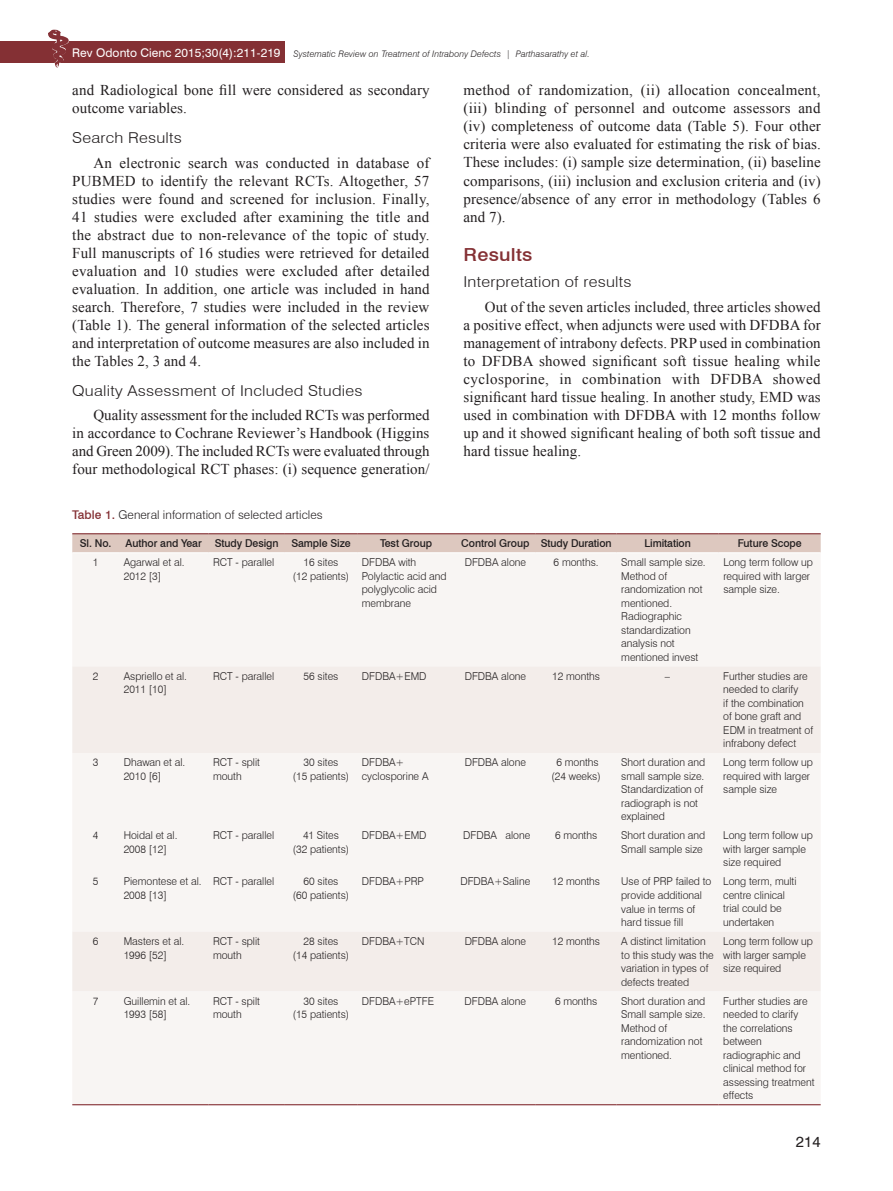
<style>
.page{position:relative;width:893px;height:1191px;background:#fff}
.page>*{position:absolute;margin:0;border:0;box-sizing:border-box;transform-origin:0 0}
.t1{font:500 18px "Swiss 721 BT";letter-spacing:.015em;color:#843034;scale:1.1 1}
.t2{font:15px/18px "Times New Roman";letter-spacing:.005em;color:#231f20;text-align:justify}
.t3{font:300 15px "Swiss 721 BT";letter-spacing:.015em;color:#231f20;scale:1.1 1}
.t4{font:15px "Swiss 721 BT";color:#231f20}
.t5{font:300 12px "Swiss 721 BT";letter-spacing:.005em;color:#231f20}
.t6{font:300 10.8px/13.5px "Swiss 721 BT";color:#231f20}
.t7{font:500 10.8px "Swiss 721 BT";letter-spacing:-.005em;color:#231f20}
.t8{font:italic 300 9px "Swiss 721 BT";letter-spacing:.01em;color:#231f20}
.s1{font-weight:400;font-style:normal;font-size:12px;color:#fff}
.s2{font-weight:500;color:#843034}
</style>
<div class="page">
<div style="left:0;top:41px;width:285px;height:22px;background:#843034"></div>
<img style="left:48px;top:30px;width:21px;height:37px">
<div style="left:72px;top:534px;width:749px;height:18px;background:#ddc8bf"></div>
<div style="left:73px;top:554px;width:747px;height:550px;background:#f8f5f3"></div>
<svg style="left:72px;top:666px;width:749px;height:325px;fill:#f8f5f3"></svg>
<hr style="left:72px;top:533px;width:47px;height:1px;background:#843034">
<hr style="left:119px;top:533px;width:89px;height:1px;background:#843034">
<hr style="left:208px;top:533px;width:77px;height:1px;background:#843034">
<hr style="left:285px;top:533px;width:72px;height:1px;background:#843034">
<hr style="left:357px;top:533px;width:98px;height:1px;background:#843034">
<hr style="left:455px;top:533px;width:81px;height:1px;background:#843034">
<hr style="left:536px;top:533px;width:81px;height:1px;background:#843034">
<hr style="left:617px;top:533px;width:102px;height:1px;background:#843034">
<hr style="left:719px;top:533px;width:102px;height:1px;background:#843034">
<hr style="left:72px;top:1104px;width:47px;height:1px;background:#843034">
<hr style="left:119px;top:1104px;width:89px;height:1px;background:#843034">
<hr style="left:208px;top:1104px;width:77px;height:1px;background:#843034">
<hr style="left:285px;top:1104px;width:72px;height:1px;background:#843034">
<hr style="left:357px;top:1104px;width:98px;height:1px;background:#843034">
<hr style="left:455px;top:1104px;width:81px;height:1px;background:#843034">
<hr style="left:536px;top:1104px;width:81px;height:1px;background:#843034">
<hr style="left:617px;top:1104px;width:102px;height:1px;background:#843034">
<hr style="left:719px;top:1104px;width:102px;height:1px;background:#843034">
<p class="t8" style="left:72px;top:48px;width:519px"><span class="s1">Rev Odonto Cienc 2015;30(4):211-219</span> Systematic Review on Treatment of Intrabony Defects | Parthasarathy et al.</p>
<p class="t2" style="left:72px;top:81px;width:359px">and Radiological bone fill were considered as secondary outcome variables.</p>
<p class="t3" style="left:72px;top:129px;width:101px">Search Results</p>
<p class="t2" style="left:72px;top:153px;width:359px;text-indent:21px">An electronic search was conducted in database of PUBMED to identify the relevant RCTs. Altogether, 57 studies were found and screened for inclusion. Finally, 41 studies were excluded after examining the title and the abstract due to non-relevance of the topic of study.<br>Full manuscripts of 16 studies were retrieved for detailed evaluation and 10 studies were excluded after detailed evaluation. In addition, one article was included in hand search. Therefore, 7 studies were included in the review (Table 1). The general information of the selected articles and interpretation of outcome measures are also included in the Tables 2, 3 and 4.</p>
<p class="t3" style="left:72px;top:381px;width:265px">Quality Assessment of Included Studies</p>
<p class="t2" style="left:72px;top:406px;width:359px;text-indent:21px">Quality assessment for the included RCTs was performed in accordance to Cochrane Reviewer’s Handbook (Higgins and Green 2009). The included RCTs were evaluated through four methodological RCT phases: (i) sequence generation/</p>
<p class="t2" style="left:463px;top:81px;width:359px">method of randomization, (ii) allocation concealment, (iii) blinding of personnel and outcome assessors and (iv) completeness of outcome data (Table 5). Four other criteria were also evaluated for estimating the risk of bias.<br>These includes: (i) sample size determination, (ii) baseline comparisons, (iii) inclusion and exclusion criteria and (iv) presence/absence of any error in methodology (Tables 6 and 7).</p>
<p class="t1" style="left:463px;top:243px;width:64px">Results</p>
<p class="t3" style="left:463px;top:273px;width:154px">Interpretation of results</p>
<p class="t2" style="left:463px;top:297px;width:359px;text-indent:21px">Out of the seven articles included, three articles showed a positive effect, when adjuncts were used with DFDBA for management of intrabony defects. PRP used in combination to DFDBA showed significant soft tissue healing while cyclosporine, in combination with DFDBA showed significant hard tissue healing. In another study, EMD was used in combination with DFDBA with 12 months follow up and it showed significant healing of both soft tissue and hard tissue healing.</p>
<p class="t5" style="left:72px;top:507px;width:252px"><span class="s2">Table 1.</span> General information of selected articles</p>
<p class="t7" style="left:80px;top:537px;width:33px">Sl. No.</p>
<p class="t7" style="left:126px;top:537px;width:227px">Author and Year Study Design Sample Size</p>
<p class="t7" style="left:380px;top:537px;width:53px">Test Group</p>
<p class="t7" style="left:461px;top:537px;width:152px">Control Group Study Duration</p>
<p class="t7" style="left:644px;top:537px;width:48px">Limitation</p>
<p class="t7" style="left:738px;top:537px;width:65px">Future Scope</p>
<p class="t6" style="left:93px;top:555px;width:7px">1</p>
<p class="t6" style="left:124px;top:555px;width:62px">Agarwal et al.<br>2012 [3]</p>
<p class="t6" style="left:213px;top:555px;width:63px">RCT - parallel</p>
<p class="t6" style="left:293px;top:555px;width:58px;text-align:center">16 sites<br>(12 patients)</p>
<p class="t6" style="left:362px;top:555px;width:86px">DFDBA with<br>Polylactic acid and polyglycolic acid membrane</p>
<p class="t6" style="left:465px;top:555px;width:63px">DFDBA alone</p>
<p class="t6" style="left:554px;top:555px;width:47px">6 months.</p>
<p class="t6" style="left:621px;top:555px;width:86px">Small sample size.<br>Method of randomization not mentioned.<br>Radiographic standardization analysis not mentioned invest</p>
<p class="t6" style="left:723px;top:555px;width:91px">Long term follow up required with larger sample size.</p>
<p class="t6" style="left:93px;top:669px;width:7px">2</p>
<p class="t6" style="left:124px;top:669px;width:65px">Aspriello et al.<br>2011 [10]</p>
<p class="t6" style="left:213px;top:669px;width:63px">RCT - parallel</p>
<p class="t6" style="left:304px;top:669px;width:36px">56 sites</p>
<p class="t6" style="left:362px;top:669px;width:66px">DFDBA+EMD</p>
<p class="t6" style="left:465px;top:669px;width:63px">DFDBA alone</p>
<p class="t6" style="left:552px;top:669px;width:49px">12 months</p>
<p class="t6" style="left:665px;top:669px;width:7px">–</p>
<p class="t6" style="left:723px;top:669px;width:91px">Further studies are needed to clarify<br>if the combination of bone graft and<br>EDM in treatment of infrabony defect</p>
<p class="t6" style="left:93px;top:755px;width:7px">3</p>
<p class="t6" style="left:124px;top:755px;width:63px">Dhawan et al.<br>2010 [6]</p>
<p class="t6" style="left:213px;top:755px;width:49px">RCT - split mouth</p>
<p class="t6" style="left:293px;top:755px;width:58px;text-align:center">30 sites<br>(15 patients)</p>
<p class="t6" style="left:362px;top:755px;width:68px">DFDBA+ cyclosporine A</p>
<p class="t6" style="left:465px;top:755px;width:63px">DFDBA alone</p>
<p class="t6" style="left:552px;top:755px;width:51px;text-align:center">6 months (24 weeks)</p>
<p class="t6" style="left:621px;top:755px;width:85px">Short duration and small sample size.<br>Standardization of radiograph is not explained</p>
<p class="t6" style="left:723px;top:755px;width:91px">Long term follow up required with larger sample size</p>
<p class="t6" style="left:93px;top:828px;width:7px">4</p>
<p class="t6" style="left:124px;top:828px;width:55px">Hoidal et al.<br>2008 [12]</p>
<p class="t6" style="left:213px;top:828px;width:63px">RCT - parallel</p>
<p class="t6" style="left:293px;top:828px;width:58px;text-align:center">41 Sites<br>(32 patients)</p>
<p class="t6" style="left:362px;top:828px;width:66px">DFDBA+EMD</p>
<p class="t6" style="left:463px;top:828px;width:68px">DFDBA alone</p>
<p class="t6" style="left:555px;top:828px;width:44px">6 months</p>
<p class="t6" style="left:621px;top:828px;width:85px">Short duration and<br>Small sample size</p>
<p class="t6" style="left:723px;top:828px;width:91px">Long term follow up with larger sample size required</p>
<p class="t6" style="left:93px;top:874px;width:7px">5</p>
<p class="t6" style="left:124px;top:874px;width:79px">Piemontese et al.<br>2008 [13]</p>
<p class="t6" style="left:213px;top:874px;width:63px">RCT - parallel</p>
<p class="t6" style="left:293px;top:874px;width:58px;text-align:center">60 sites<br>(60 patients)</p>
<p class="t6" style="left:362px;top:874px;width:63px">DFDBA+PRP</p>
<p class="t6" style="left:460px;top:874px;width:71px">DFDBA+Saline</p>
<p class="t6" style="left:552px;top:874px;width:49px">12 months</p>
<p class="t6" style="left:621px;top:874px;width:92px">Use of PRP failed to provide additional value in terms of hard tissue fill</p>
<p class="t6" style="left:723px;top:874px;width:75px">Long term, multi centre clinical trial could be undertaken</p>
<p class="t6" style="left:93px;top:934px;width:7px">6</p>
<p class="t6" style="left:124px;top:934px;width:62px">Masters et al.<br>1996 [52]</p>
<p class="t6" style="left:213px;top:934px;width:49px">RCT - split mouth</p>
<p class="t6" style="left:293px;top:934px;width:58px;text-align:center">28 sites<br>(14 patients)</p>
<p class="t6" style="left:362px;top:934px;width:64px">DFDBA+TCN</p>
<p class="t6" style="left:465px;top:934px;width:63px">DFDBA alone</p>
<p class="t6" style="left:552px;top:934px;width:49px">12 months</p>
<p class="t6" style="left:621px;top:934px;width:94px">A distinct limitation to this study was the variation in types of defects treated</p>
<p class="t6" style="left:723px;top:934px;width:91px">Long term follow up with larger sample size required</p>
<p class="t6" style="left:93px;top:994px;width:7px">7</p>
<p class="t6" style="left:124px;top:994px;width:68px">Guillemin et al.<br>1993 [58]</p>
<p class="t6" style="left:213px;top:994px;width:49px">RCT - spilt mouth</p>
<p class="t6" style="left:293px;top:994px;width:58px;text-align:center">30 sites<br>(15 patients)</p>
<p class="t6" style="left:362px;top:994px;width:74px">DFDBA+ePTFE</p>
<p class="t6" style="left:465px;top:994px;width:63px">DFDBA alone</p>
<p class="t6" style="left:555px;top:994px;width:44px">6 months</p>
<p class="t6" style="left:621px;top:994px;width:86px">Short duration and<br>Small sample size.<br>Method of randomization not mentioned.</p>
<p class="t6" style="left:723px;top:994px;width:93px">Further studies are needed to clarify the correlations between radiographic and clinical method for assessing treatment effects</p>
<p class="t4" style="left:796px;top:1132px;width:26px">214</p>
</div>
